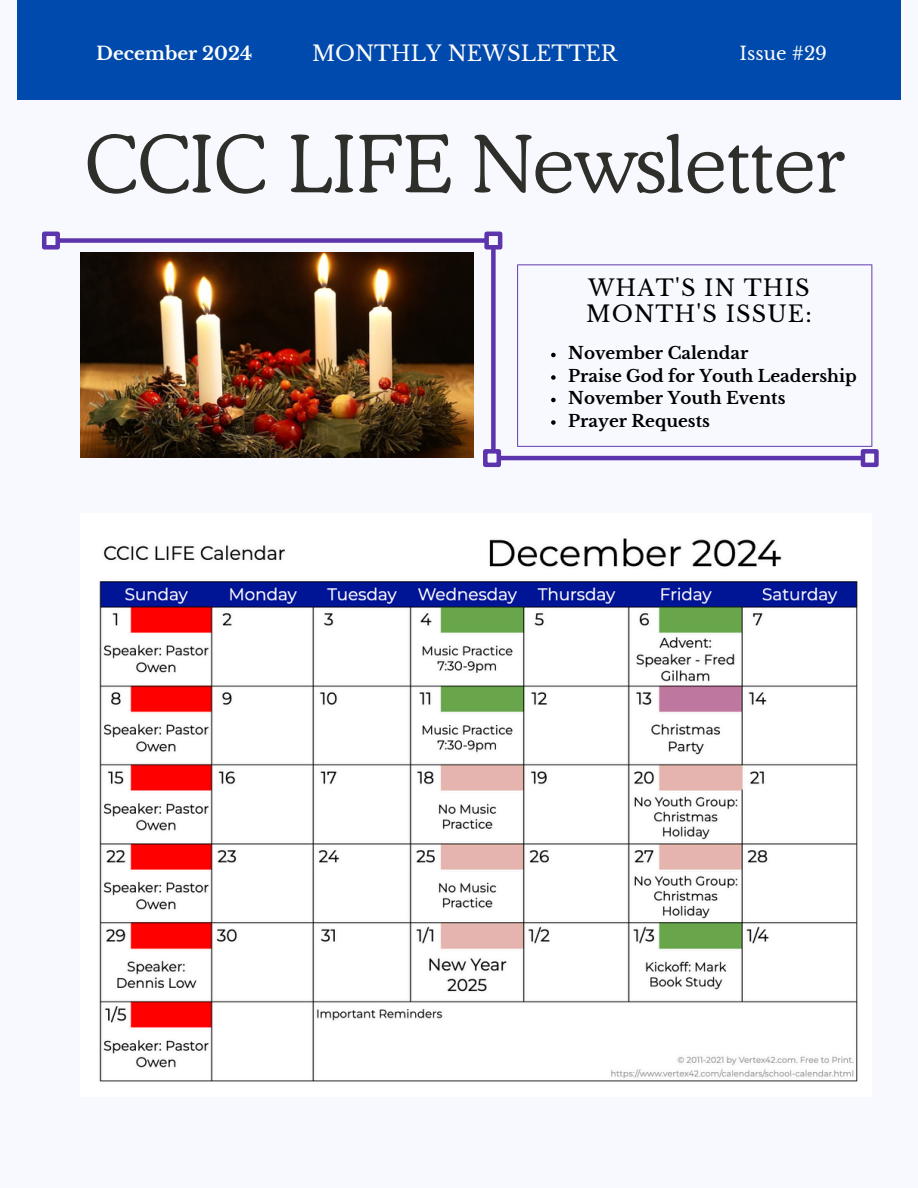
<style>
.page{position:relative;width:918px;height:1188px;background:#f8f9ff}
.page>*{position:absolute;margin:0;border:0;box-sizing:border-box;transform-origin:0 0}
.t1{font:300 78.9px "Cooper BT";color:#2e2e2a}
.t2{font:22.5px/25.8px "Libre Baskerville";letter-spacing:.05em;color:#000}
.t3{font:21.15px "Libre Baskerville";color:#fdfdfc}
.t4{font:700 18.3px "Libre Baskerville";color:#fdfdfc}
.t5{font:18.3px "Libre Baskerville";color:#fdfdfc}
.t6{font:700 16.8px "Libre Baskerville";color:#000}
</style>
<div class="page">
<div style="left:17px;top:0;width:883px;height:100px;background:#004aad"></div>
<svg style="left:517px;top:264px;width:355px;height:183px"></svg>
<svg style="left:551px;top:353px;width:5px;height:4px"></svg>
<svg style="left:551px;top:375px;width:5px;height:5px"></svg>
<svg style="left:551px;top:398px;width:5px;height:4px"></svg>
<svg style="left:551px;top:420px;width:5px;height:5px"></svg>
<div style="left:59px;top:238px;width:427px;height:5px;background:#5c34ab"></div>
<div style="left:42px;top:232px;width:18px;height:18px;border:4px solid #5c34ab"></div>
<div style="left:484px;top:232px;width:18px;height:18px;border:4px solid #5c34ab"></div>
<hr style="left:500px;top:456px;width:362px;height:4px;background:#5c34ab">
<div style="left:483px;top:449px;width:18px;height:18px;border:4px solid #5c34ab"></div>
<div style="left:861px;top:449px;width:18px;height:18px;border:4px solid #5c34ab"></div>
<div style="left:491px;top:245px;width:5px;height:205px;background:#5c34ab"></div>
<img style="left:81px;top:253px;width:393px;height:205px">
<img style="left:99px;top:538px;width:759px;height:544px">
<p class="t4" style="left:96px;top:42px;width:157px">December 2024</p>
<p class="t3" style="left:312px;top:40px;width:307px">MONTHLY NEWSLETTER</p>
<h2 class="t5" style="left:740px;top:42px;width:89px">Issue #29</h2>
<p class="t1" style="left:84px;top:116px;width:762px">CCIC LIFE Newsletter</p>
<p class="t2" style="left:586px;top:276px;width:227px">WHAT'S IN THIS<br>MONTH'S ISSUE:</p>
<h3 class="t6" style="left:568px;top:343px;width:182px">November Calendar</h3>
<h2 class="t6" style="left:568px;top:366px;width:290px">Praise God for Youth Leadership</h2>
<p class="t6" style="left:568px;top:388px;width:219px">November Youth Events</p>
<h1 class="t6" style="left:568px;top:411px;width:143px">Prayer Requests</h1>
</div>
